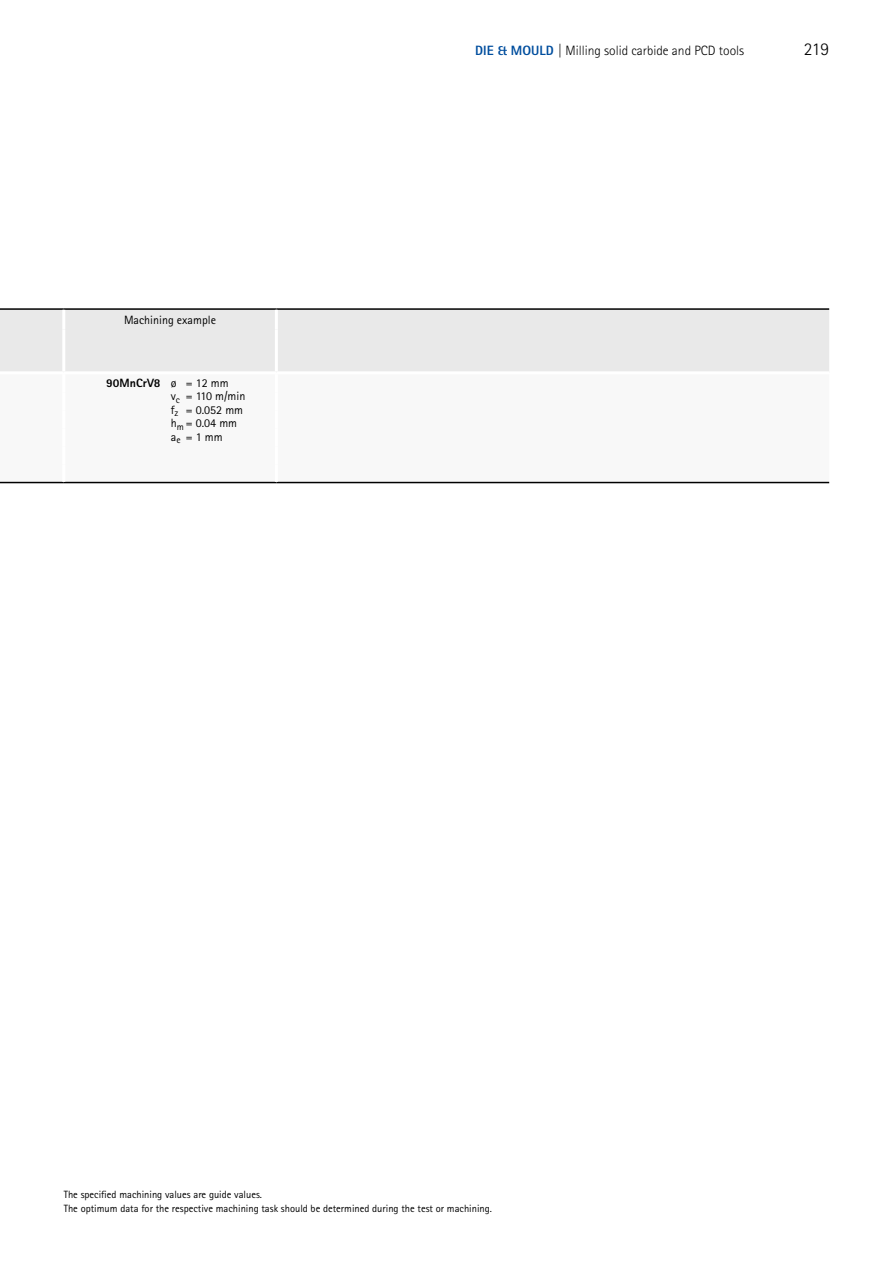
<style>
.page{position:relative;width:893px;height:1263px;background:#fff}
.page>*{position:absolute;margin:0;border:0;box-sizing:border-box;transform-origin:0 0}
.t1{font:300 18px "Rotis Sans Serif W1 G";color:#000}
.t2{font:300 13.5px "Rotis Sans Serif W1 G";color:#000}
.t3{font:12px/13.5px "Rotis Sans Serif W1 G";color:#000}
.t4{font:10.5px/13.5px "Rotis Sans Serif W1 G";color:#000}
.s1{font-weight:800}
.s2{font-weight:800;color:#004e9e}
</style>
<div class="page">
<svg style="left:0;top:481px;width:829px;height:1px"></svg>
<hr style="left:0;top:482px;width:64px;height:1px;background:#000">
<hr style="left:64px;top:482px;width:212px;height:1px;background:#000">
<hr style="left:276px;top:482px;width:553px;height:1px;background:#000">
<hr style="left:275px;top:464px;width:3px;height:18px;background:#fff">
<hr style="left:62px;top:464px;width:3px;height:18px;background:#fff">
<div style="left:0;top:310px;width:829px;height:61px;background:#e9e9e9"></div>
<hr style="left:0;top:308px;width:64px;height:2px;background:#000">
<hr style="left:64px;top:308px;width:212px;height:2px;background:#000">
<hr style="left:276px;top:308px;width:553px;height:2px;background:#000">
<hr style="left:275px;top:310px;width:3px;height:19px;background:#fff">
<hr style="left:275px;top:329px;width:3px;height:42px;background:#fff">
<hr style="left:62px;top:310px;width:3px;height:19px;background:#fff">
<hr style="left:62px;top:329px;width:3px;height:42px;background:#fff">
<p class="t3" style="left:124px;top:313px;width:93px">Machining example</p>
<p class="t3" style="left:171px;top:376px;width:76px;text-indent:-64px"><span class="s1">90MnCrV8</span> ø = 12 mm<br>v<sub>c</sub> = 110 m/min f<sub>z</sub> = 0.052 mm h<sub>m</sub> = 0.04 mm a<sub>e</sub> = 1 mm</p>
<p class="t2" style="left:475px;top:43px;width:270px"><span class="s2">DIE &amp; MOULD</span> | Milling solid carbide and PCD tools</p>
<h1 class="t1" style="left:804px;top:39px;width:27px">219</h1>
<p class="t4" style="left:64px;top:1188px;width:430px">The specified machining values are guide values.<br>The optimum data for the respective machining task should be determined during the test or machining.</p>
</div>
